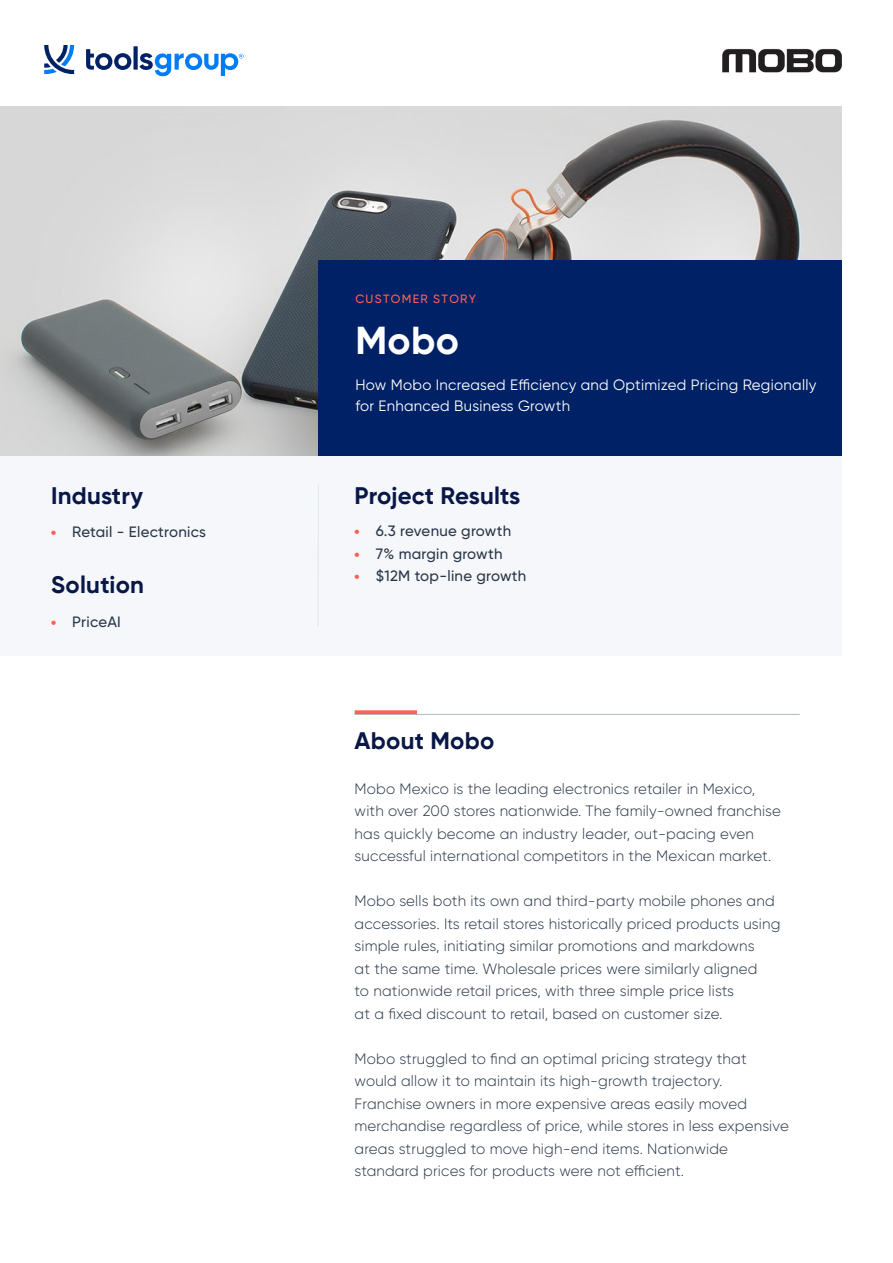
<style>
.page{position:relative;width:893px;height:1263px;background:#fff}
.page>*{position:absolute;margin:0;border:0;box-sizing:border-box;transform-origin:0 0}
.t1{font:700 39px "Gilroy";color:#fff}
.t2{font:700 24px "Gilroy";letter-spacing:.01em;color:#081745}
.t3{font:300 15px/22.5px "Gilroy";letter-spacing:.01em;color:#293647}
.t4{font:15px/21px "Gilroy";letter-spacing:.02em;color:#fff}
.t5{font:500 15px "Gilroy";letter-spacing:.02em;color:#293647}
.t6{font:500 12px "Gilroy";letter-spacing:.11em;color:#ff6154}
.s1{font-weight:800;font-size:12px;color:#ff6154}
</style>
<div class="page">
<img style="left:0;top:106px;width:842px;height:350px">
<div style="left:319px;top:260px;width:523px;height:199px;background:#002166"></div>
<div style="left:0;top:456px;width:842px;height:199px;background:#f5f7fa"></div>
<hr style="left:318px;top:485px;width:1px;height:141px;background:#dee6ed">
<svg style="left:86px;top:49px;width:45px;height:21px"></svg>
<div style="left:133px;top:46px;width:5px;height:24px;background:#002166"></div>
<svg style="left:44px;top:45px;width:30px;height:29px"></svg>
<svg style="left:139px;top:53px;width:105px;height:23px"></svg>
<hr style="left:355px;top:714px;width:445px;height:1px;background:#b0bac4">
<svg style="left:355px;top:710px;width:62px;height:4px"></svg>
<img style="left:722px;top:48px;width:120px;height:25px">
<h2 class="t2" style="left:51px;top:481px;width:94px">Industry</h2>
<p class="t5" style="left:51px;top:523px;width:156px"><span class="s1">•</span> Retail - Electronics</p>
<h2 class="t2" style="left:51px;top:569px;width:95px">Solution</h2>
<p class="t5" style="left:51px;top:612px;width:71px"><span class="s1">•</span> PriceAI</p>
<p class="t6" style="left:355px;top:292px;width:122px">CUSTOMER STORY</p>
<h1 class="t1" style="left:355px;top:316px;width:105px">Mobo</h1>
<p class="t4" style="left:355px;top:374px;width:463px">How Mobo Increased Efficiency and Optimized Pricing Regionally for Enhanced Business Growth</p>
<h2 class="t2" style="left:355px;top:481px;width:167px">Project Results</h2>
<p class="t5" style="left:355px;top:522px;width:158px"><span class="s1">•</span> 6.3 revenue growth</p>
<p class="t5" style="left:355px;top:544px;width:149px"><span class="s1">•</span> 7% margin growth</p>
<p class="t5" style="left:355px;top:567px;width:173px"><span class="s1">•</span> $12M top-line growth</p>
<h2 class="t2" style="left:355px;top:725px;width:141px">About Mobo</h2>
<p class="t3" style="left:355px;top:777px;width:428px">Mobo Mexico is the leading electronics retailer in Mexico, with over 200 stores nationwide. The family-owned franchise has quickly become an industry leader, out-pacing even successful international competitors in the Mexican market.</p>
<p class="t3" style="left:355px;top:889px;width:427px">Mobo sells both its own and third-party mobile phones and accessories. Its retail stores historically priced products using simple rules, initiating similar promotions and markdowns<br>at the same time. Wholesale prices were similarly aligned<br>to nationwide retail prices, with three simple price lists<br>at a fixed discount to retail, based on customer size.</p>
<p class="t3" style="left:355px;top:1047px;width:436px">Mobo struggled to find an optimal pricing strategy that would allow it to maintain its high-growth trajectory.<br>Franchise owners in more expensive areas easily moved merchandise regardless of price, while stores in less expensive areas struggled to move high-end items. Nationwide standard prices for products were not efficient.</p>
</div>
